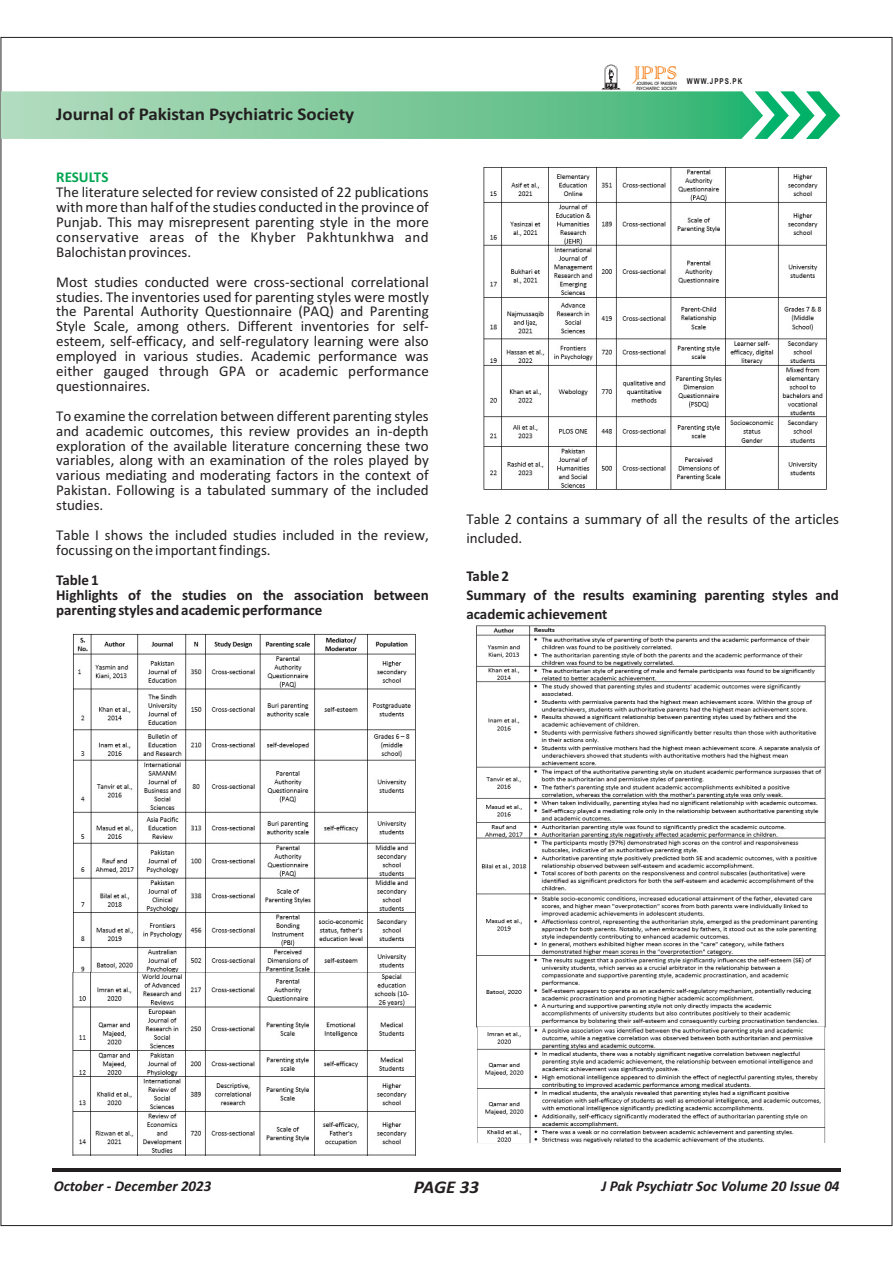
<style>
.page{position:relative;width:893px;height:1263px;background:#fff}
.page>*{position:absolute;margin:0;border:0;box-sizing:border-box;transform-origin:0 0}
.t1{font:24.45px "Colonna";color:#f5821f;scale:.94 1}
.t2{font:700 18px "Calibri";color:#231f20;scale:1.06 1}
.t3{font:italic 700 18px "Calibri";letter-spacing:-.01em;color:#231f20;scale:1.06 1}
.t4{font:15px/14.9px "Calibri";color:#231f20;text-align:justify}
.t5{font:700 15px/18.9px "Calibri";color:#231f20}
.t6{font:italic 700 15px "Calibri";color:#231f20}
.t7{font:700 15px "Calibri";color:#00a650}
.t8{font:700 8.1px "Arial Narrow";letter-spacing:.125em;color:#231f20;scale:.95 1}
.t9{font:500 4.5px/4.7px "Avant Garde IT Cby BT";color:#231f20;scale:.91 1}
</style>
<div class="page">
<img style="left:73px;top:633px;width:343px;height:339px">
<img style="left:72px;top:972px;width:344px;height:183px">
<hr style="left:52px;top:1168px;width:789px;height:3px;background:#231f20">
<img style="left:476px;top:626px;width:350px;height:402px">
<img style="left:477px;top:1026px;width:348px;height:117px">
<img style="left:483px;top:168px;width:344px;height:322px">
<svg style="left:1px;top:64px;width:839px;height:75px"></svg>
<p class="t2" style="left:56px;top:106px;width:283px">Journal of Pakistan Psychiatric Society</p>
<p class="t7" style="left:56px;top:171px;width:54px">RESULTS</p>
<p class="t4" style="left:56px;top:186px;width:374px">The literature selected for review consisted of 22 publications with more than half of the studies conducted in the province of Punjab. This may misrepresent parenting style in the more conservative areas of the Khyber Pakhtunkhwa and Balochistan provinces.</p>
<p class="t4" style="left:56px;top:275px;width:374px">Most studies conducted were cross-sectional correlational studies. The inventories used for parenting styles were mostly the Parental Authority Questionnaire (PAQ) and Parenting Style Scale, among others. Different inventories for self&shy;esteem, self-efficacy, and self-regulatory learning were also employed in various studies. Academic performance was either gauged through GPA or academic performance questionnaires.</p>
<p class="t4" style="left:56px;top:410px;width:374px">To examine the correlation between different parenting styles and academic outcomes, this review provides an in-depth exploration of the available literature concerning these two variables, along with an examination of the roles played by various mediating and moderating factors in the context of Pakistan. Following is a tabulated summary of the included studies.</p>
<p class="t4" style="left:56px;top:529px;width:374px">Table I shows the included studies included in the review, focussing on the important findings.</p>
<p class="t5" style="left:56px;top:573px;width:374px;line-height:14.9px">Table 1<br>Highlights of the studies on the association between parenting styles and academic performance</p>
<h1 class="t1" style="left:634px;top:56px;width:48px">JPPS</h1>
<p class="t9" style="left:636px;top:82px;width:46px">JOURNAL OF PAKISTAN<br>PSYCHIATRIC SOCIETY</p>
<p class="t8" style="left:687px;top:78px;width:60px">WWW.JPPS.PK</p>
<p class="t4" style="left:466px;top:510px;width:374px;line-height:18.9px">Table 2 contains a summary of all the results of the articles included.</p>
<p class="t5" style="left:466px;top:567px;width:374px">Table 2<br>Summary of the results examining parenting styles and academic achievement</p>
<p class="t3" style="left:414px;top:1179px;width:63px">PAGE 33</p>
<p class="t6" style="left:54px;top:1180px;width:159px">October - December 2023</p>
<p class="t6" style="left:601px;top:1180px;width:240px">J Pak Psychiatr Soc Volume 20 Issue 04</p>
</div>
